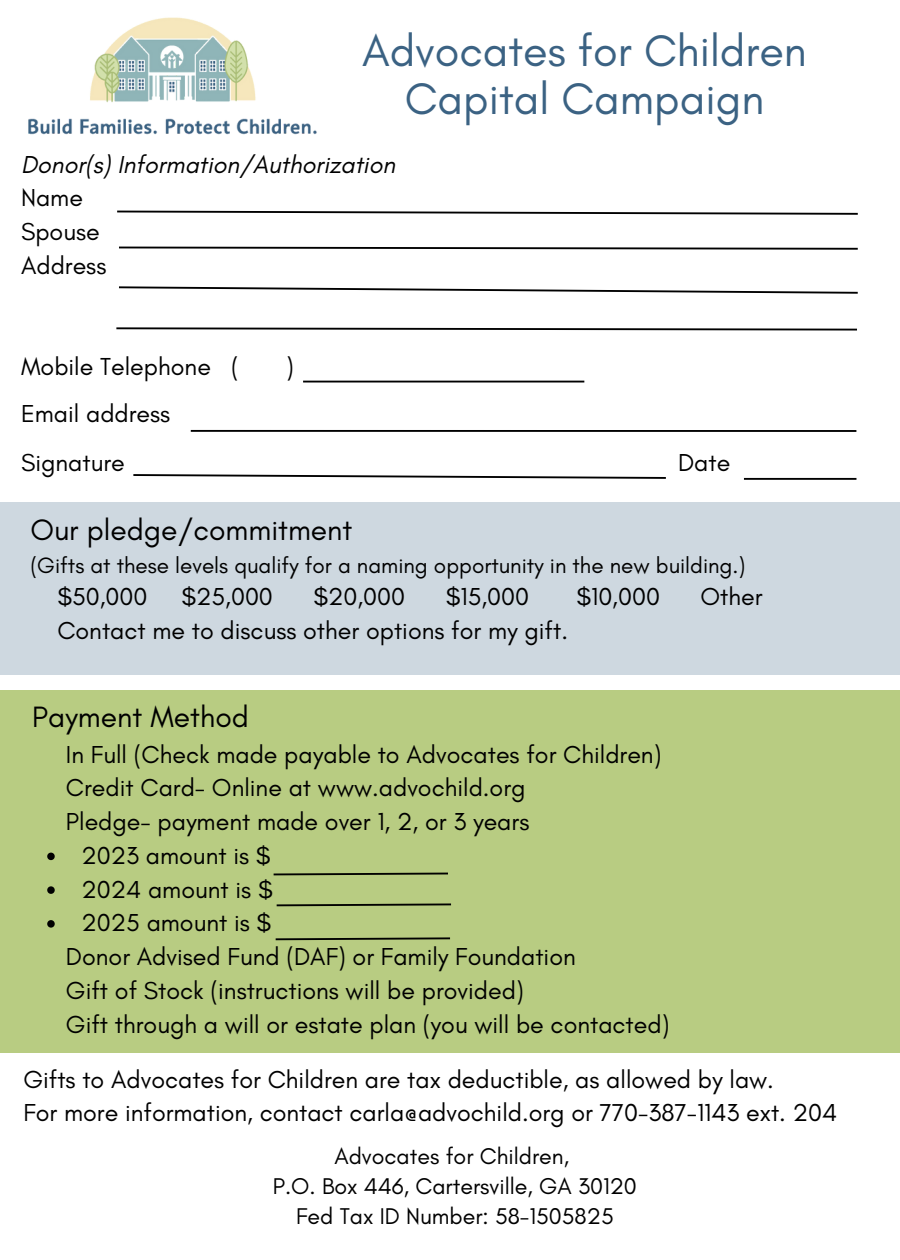
<style>
.page{position:relative;width:900px;height:1260px;background:#fff}
.page>*{position:absolute;margin:0;border:0;box-sizing:border-box;transform-origin:0 0}
.t1{font:45px/48.8px "Glacial Indifference";color:#3b6283;text-align:center}
.t2{font:30px "Glacial Indifference";color:#000}
.t3{font:25px/33.8px "Glacial Indifference";color:#000}
.t4{font:italic 25px "Glacial Indifference";color:#000}
.t5{font:23.25px/30px "Glacial Indifference";color:#000;text-align:center}
.t6{font:22.5px "Glacial Indifference";color:#000}
</style>
<div class="page">
<img style="left:28px;top:17px;width:289px;height:118px">
<svg style="left:117px;top:210px;width:741px;height:5px"></svg>
<svg style="left:119px;top:246px;width:739px;height:4px"></svg>
<svg style="left:119px;top:286px;width:739px;height:8px"></svg>
<svg style="left:116px;top:327px;width:741px;height:4px"></svg>
<hr style="left:303px;top:381px;width:281px;height:1px;background:#000">
<hr style="left:744px;top:478px;width:112px;height:2px;background:#000">
<hr style="left:191px;top:430px;width:665px;height:2px;background:#000">
<div style="left:0;top:502px;width:900px;height:173px;background:#ced8e0"></div>
<svg style="left:133px;top:474px;width:533px;height:5px"></svg>
<div style="left:0;top:690px;width:900px;height:363px;background:#b8cc82"></div>
<svg style="left:47px;top:853px;width:8px;height:7px"></svg>
<svg style="left:47px;top:886px;width:8px;height:8px"></svg>
<svg style="left:47px;top:920px;width:8px;height:8px"></svg>
<svg style="left:273px;top:872px;width:175px;height:4px"></svg>
<svg style="left:276px;top:903px;width:175px;height:4px"></svg>
<svg style="left:275px;top:937px;width:176px;height:4px"></svg>
<h1 class="t1" style="left:362px;top:26px;width:446px">Advocates for Children<br>Capital Campaign</h1>
<p class="t4" style="left:21px;top:149px;width:376px">Donor(s) Information/Authorization</p>
<p class="t3" style="left:21px;top:181px;width:87px">Name<br>Spouse<br>Address</p>
<p class="t3" style="left:21px;top:350px;width:219px">Mobile Telephone (</p>
<p class="t3" style="left:286px;top:350px;width:9px">)</p>
<p class="t3" style="left:21px;top:389px;width:151px;line-height:48.8px">Email address<br>Signature</p>
<p class="t3" style="left:678px;top:445px;width:54px">Date</p>
<p class="t2" style="left:30px;top:511px;width:324px">Our pledge/commitment</p>
<p class="t6" style="left:30px;top:552px;width:717px">(Gifts at these levels qualify for a naming opportunity in the new building.)</p>
<p class="t3" style="left:57px;top:580px;width:92px">$50,000</p>
<p class="t3" style="left:181px;top:580px;width:93px">$25,000</p>
<p class="t3" style="left:313px;top:580px;width:93px">$20,000</p>
<p class="t3" style="left:446px;top:580px;width:85px">$15,000</p>
<p class="t3" style="left:576px;top:580px;width:85px">$10,000</p>
<p class="t3" style="left:701px;top:580px;width:64px">Other</p>
<p class="t3" style="left:57px;top:613px;width:512px">Contact me to discuss other options for my gift.</p>
<p class="t2" style="left:32px;top:698px;width:218px">Payment Method</p>
<p class="t3" style="left:66px;top:737px;width:597px">In Full (Check made payable to Advocates for Children)<br>Credit Card- Online at www.advochild.org<br>Pledge- payment made over 1, 2, or 3 years</p>
<p class="t3" style="left:81px;top:838px;width:193px;text-align:justify">2023 amount is $ 2024 amount is $ 2025 amount is $</p>
<p class="t3" style="left:66px;top:939px;width:605px">Donor Advised Fund (DAF) or Family Foundation<br>Gift of Stock (instructions will be provided)<br>Gift through a will or estate plan (you will be contacted)</p>
<p class="t3" style="left:23px;top:1062px;width:815px">Gifts to Advocates for Children are tax deductible, as allowed by law.<br>For more information, contact carla@advochild.org or 770-387-1143 ext. 204</p>
<p class="t5" style="left:273px;top:1141px;width:366px">Advocates for Children,<br>P.O. Box 446, Cartersville, GA 30120<br>Fed Tax ID Number: 58-1505825</p>
</div>
